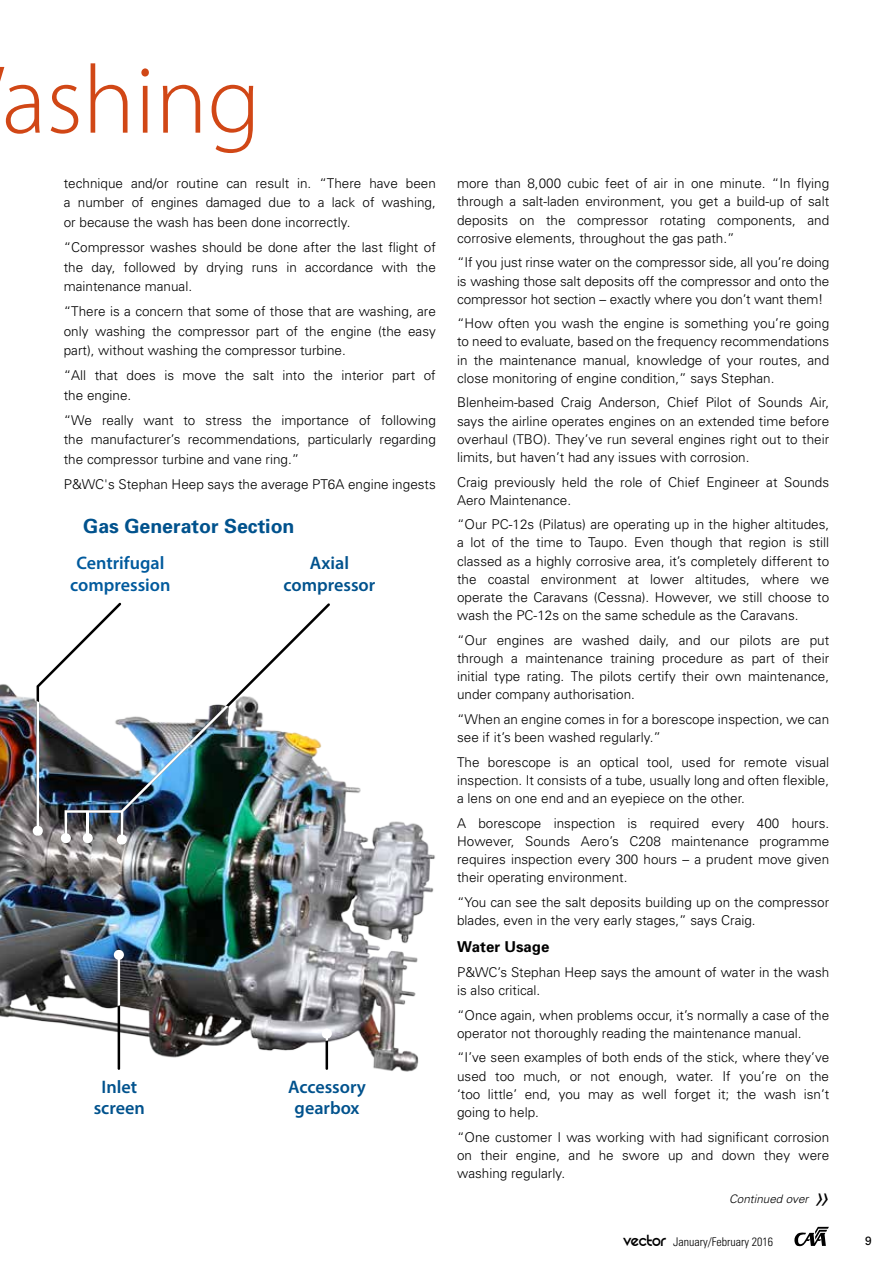
<style>
.page{position:relative;width:893px;height:1263px;background:#fff}
.page>*{position:absolute;margin:0;border:0;box-sizing:border-box;transform-origin:0 0}
.t1{font:300 97.5px "Myriad Pro";color:#d14716}
.t2{font:italic 300 31.5px "Univers";color:#000}
.t3{font:700 19.5px "Univers";color:#00528d}
.t4{font:600 18.15px/21.5px "Myriad Pro";color:#00528d;text-align:center}
.t5{font:600 18.15px/21.5px "Myriad Pro";color:#005a9d;text-align:center}
.t6{font:700 15px "Univers";color:#000}
.t7{font:300 13.5px/18.1px "Univers";color:#000;text-align:justify}
.t8{font:300 condensed 12px "Univers";color:#000}
.t9{font:12px "Univers";color:#000}
.t10{font:italic 300 11.7px "Univers";color:#000}
.s1{font-family:"REZ";font-weight:400;font-stretch:normal;font-size:18px}
</style>
<div class="page">
<img style="left:0;top:684px;width:435px;height:388px">
<hr style="left:326px;top:1030px;width:2px;height:40px;background:#000">
<hr style="left:118px;top:948px;width:2px;height:122px;background:#000">
<svg style="left:118px;top:960px;width:2px;height:46px"></svg>
<div style="left:114px;top:950px;width:10px;height:10px;background:#fff;border-radius:50%"></div>
<div style="left:322px;top:1028px;width:10px;height:10px;background:#fff;border-radius:50%"></div>
<img style="left:229px;top:603px;width:101px;height:241px">
<img style="left:32px;top:603px;width:197px;height:242px">
<svg style="left:794px;top:1227px;width:35px;height:19px"></svg>
<h1 class="t1" style="left:2px;top:47px;width:260px">ashing</h1>
<p class="t7" style="left:64px;top:173px;width:374px;line-height:19.2px">technique and/or routine can result in. “There have been a number of engines damaged due to a lack of washing, or because the wash has been done incorrectly.</p>
<p class="t7" style="left:64px;top:237px;width:374px;line-height:19.2px">“Compressor washes should be done after the last flight of the day, followed by drying runs in accordance with the maintenance manual.</p>
<p class="t7" style="left:64px;top:302px;width:374px;line-height:19.2px">“There is a concern that some of those that are washing, are only washing the compressor part of the engine (the easy part), without washing the compressor turbine.</p>
<p class="t7" style="left:64px;top:366px;width:373px;line-height:19.2px">“All that does is move the salt into the interior part of the engine.</p>
<p class="t7" style="left:64px;top:410px;width:374px;line-height:19.2px">“We really want to stress the importance of following the manufacturer’s recommendations, particularly regarding the compressor turbine and vane ring.”</p>
<p class="t7" style="left:64px;top:475px;width:374px">P&amp;WC's Stephan Heep says the average PT6A engine ingests</p>
<h3 class="t3" style="left:83px;top:513px;width:213px">Gas Generator Section</h3>
<h3 class="t5" style="left:70px;top:552px;width:102px">Centrifugal compression</h3>
<h3 class="t4" style="left:284px;top:552px;width:93px">Axial compressor</h3>
<h3 class="t4" style="left:94px;top:1075px;width:53px">Inlet screen</h3>
<h3 class="t4" style="left:288px;top:1075px;width:79px">Accessory gearbox</h3>
<p class="t7" style="left:457px;top:174px;width:374px">more than 8,000 cubic feet of air in one minute. “In flying through a salt-laden environment, you get a build-up of salt deposits on the compressor rotating components, and corrosive elements, throughout the gas path.”</p>
<p class="t7" style="left:457px;top:253px;width:374px">“If you just rinse water on the compressor side, all you’re doing is washing those salt deposits off the compressor and onto the compressor hot section – exactly where you don’t want them!</p>
<p class="t7" style="left:457px;top:314px;width:374px">“How often you wash the engine is something you’re going to need to evaluate, based on the frequency recommendations in the maintenance manual, knowledge of your routes, and close monitoring of engine condition,” says Stephan.</p>
<p class="t7" style="left:457px;top:393px;width:374px">Blenheim-based Craig Anderson, Chief Pilot of Sounds Air, says the airline operates engines on an extended time before overhaul (TBO). They’ve run several engines right out to their limits, but haven’t had any issues with corrosion.</p>
<p class="t7" style="left:457px;top:472px;width:374px">Craig previously held the role of Chief Engineer at Sounds<br>Aero Maintenance.</p>
<p class="t7" style="left:457px;top:515px;width:374px">“Our PC-12s (Pilatus) are operating up in the higher altitudes, a lot of the time to Taupo. Even though that region is still classed as a highly corrosive area, it’s completely different to the coastal environment at lower altitudes, where we operate the Caravans (Cessna). However, we still choose to wash the PC-12s on the same schedule as the Caravans.</p>
<p class="t7" style="left:457px;top:630px;width:374px">“Our engines are washed daily, and our pilots are put through a maintenance training procedure as part of their initial type rating. The pilots certify their own maintenance, under company authorisation.</p>
<p class="t7" style="left:457px;top:710px;width:374px">“When an engine comes in for a borescope inspection, we can see if it’s been washed regularly.”</p>
<p class="t7" style="left:457px;top:752px;width:374px">The borescope is an optical tool, used for remote visual inspection. It consists of a tube, usually long and often flexible, a lens on one end and an eyepiece on the other.</p>
<p class="t7" style="left:457px;top:813px;width:374px">A borescope inspection is required every 400 hours.<br>However, Sounds Aero’s C208 maintenance programme requires inspection every 300 hours – a prudent move given their operating environment.</p>
<p class="t7" style="left:457px;top:892px;width:374px">“You can see the salt deposits building up on the compressor blades, even in the very early stages,” says Craig.</p>
<p class="t6" style="left:457px;top:937px;width:94px">Water Usage</p>
<p class="t7" style="left:457px;top:963px;width:374px">P&amp;WC’s Stephan Heep says the amount of water in the wash is also critical.</p>
<p class="t7" style="left:457px;top:1005px;width:374px">“Once again, when problems occur, it’s normally a case of the operator not thoroughly reading the maintenance manual.</p>
<p class="t7" style="left:457px;top:1048px;width:374px">“I’ve seen examples of both ends of the stick, where they’ve used too much, or not enough, water. If you’re on the ‘too little’ end, you may as well forget it; the wash isn’t going to help.</p>
<p class="t7" style="left:457px;top:1127px;width:374px">“One customer I was working with had significant corrosion on their engine, and he swore up and down they were washing regularly.</p>
<p class="t10" style="left:729px;top:1192px;width:81px">Continued over</p>
<h2 class="t2" style="left:812px;top:1178px;width:19px">»</h2>
<p class="t8" style="left:623px;top:1235px;width:151px"><span class="s1">vector</span> January/February 2016</p>
<p class="t9" style="left:865px;top:1234px;width:8px">9</p>
</div>
